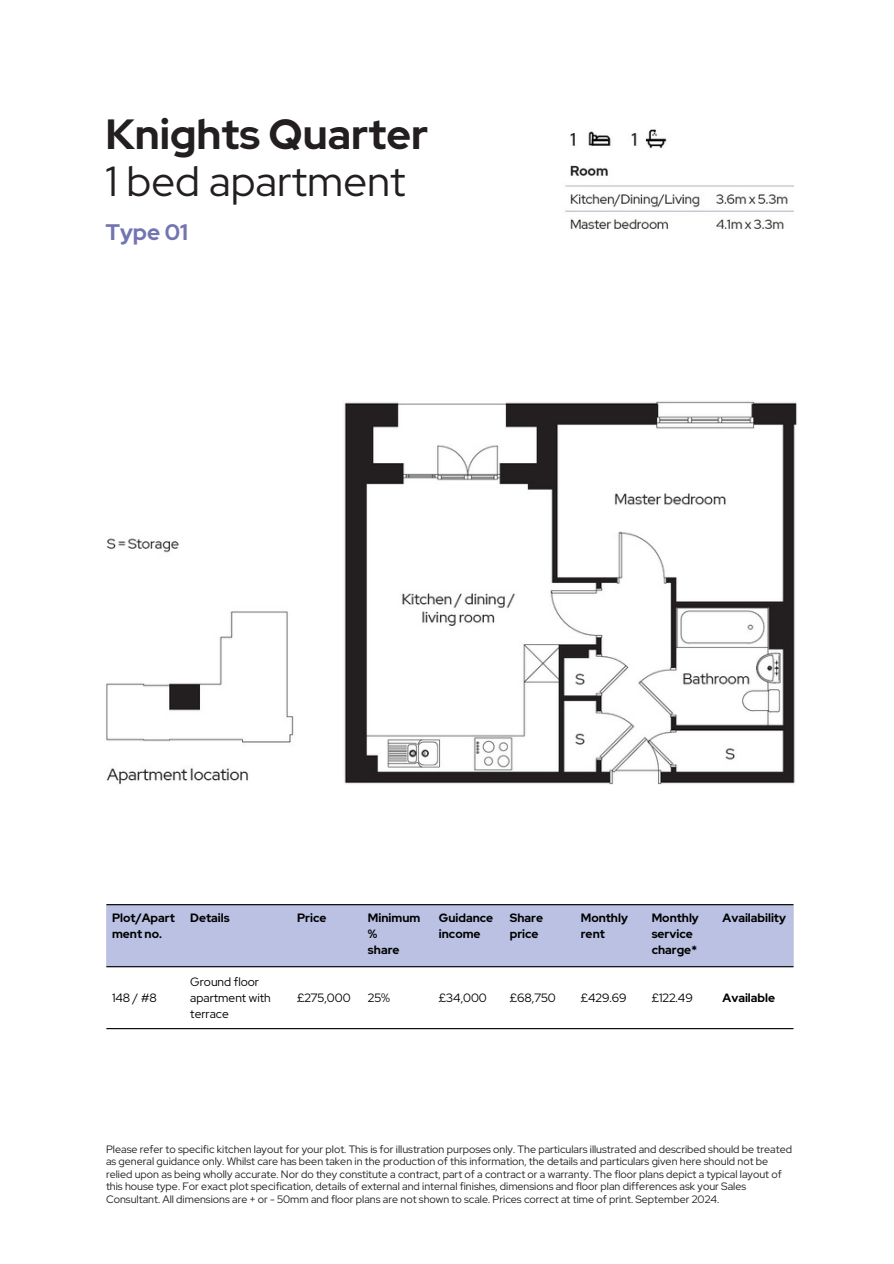
<style>
.page{position:relative;width:894px;height:1264px;background:#fff}
.page>*{position:absolute;margin:0;border:0;box-sizing:border-box;transform-origin:0 0}
.t1{font:700 42px/46.2px "Red Hat Display";color:#231f20}
.t2{font:700 22.35px "Red Hat Display";color:#7375b2}
.t3{font:700 12px/16px "Red Hat Display";color:#000}
.t4{font:12px/16px "Red Hat Display";color:#000}
.t5{font:10.65px/12.5px "Red Hat Display";color:#231f20}
.s1{font-weight:400}
</style>
<div class="page">
<img style="left:565px;top:129px;width:228px;height:100px">
<img style="left:344px;top:401px;width:453px;height:384px">
<img style="left:106px;top:538px;width:188px;height:247px">
<div style="left:106px;top:905px;width:687px;height:61px;background:#bac1e3"></div>
<hr style="left:106px;top:904px;width:687px;height:1px;background:#000">
<hr style="left:106px;top:966px;width:687px;height:1px;background:#000">
<hr style="left:106px;top:1028px;width:687px;height:1px;background:#000">
<p class="t1" style="left:105px;top:111px;width:324px">Knights Quarter<br><span class="s1">1 bed apartment</span></p>
<p class="t2" style="left:105px;top:218px;width:84px">Type 01</p>
<p class="t3" style="left:112px;top:909px;width:64px">Plot/Apart ment no.</p>
<p class="t3" style="left:190px;top:909px;width:41px">Details</p>
<p class="t3" style="left:297px;top:909px;width:31px">Price</p>
<p class="t3" style="left:368px;top:909px;width:54px">Minimum %</p>
<p class="t3" style="left:368px;top:941px;width:33px">share</p>
<p class="t3" style="left:439px;top:909px;width:56px">Guidance income</p>
<p class="t3" style="left:509px;top:909px;width:35px">Share price</p>
<p class="t3" style="left:580px;top:909px;width:49px">Monthly rent</p>
<p class="t3" style="left:651px;top:909px;width:49px">Monthly service charge*</p>
<p class="t3" style="left:722px;top:909px;width:65px">Availability</p>
<p class="t4" style="left:112px;top:989px;width:46px">148 / #8</p>
<p class="t4" style="left:190px;top:973px;width:82px">Ground floor apartment with terrace</p>
<p class="t4" style="left:297px;top:989px;width:55px">£275,000</p>
<p class="t4" style="left:368px;top:989px;width:24px">25%</p>
<p class="t4" style="left:439px;top:989px;width:49px">£34,000</p>
<p class="t4" style="left:509px;top:989px;width:47px">£68,750</p>
<p class="t4" style="left:580px;top:989px;width:47px">£429.69</p>
<p class="t4" style="left:651px;top:989px;width:43px">£122.49</p>
<p class="t3" style="left:722px;top:989px;width:54px">Available</p>
<p class="t5" style="left:106px;top:1142px;width:687px">Please refer to specific kitchen layout for your plot. This is for illustration purposes only. The particulars illustrated and described should be treated as general guidance only. Whilst care has been taken in the production of this information, the details and particulars given here should not be relied upon as being wholly accurate. Nor do they constitute a contract, part of a contract or a warranty. The floor plans depict a typical layout of this house type. For exact plot specification, details of external and internal finishes, dimensions and floor plan differences ask your Sales Consultant. All dimensions are + or - 50mm and floor plans are not shown to scale. Prices correct at time of print. September 2024.</p>
</div>
